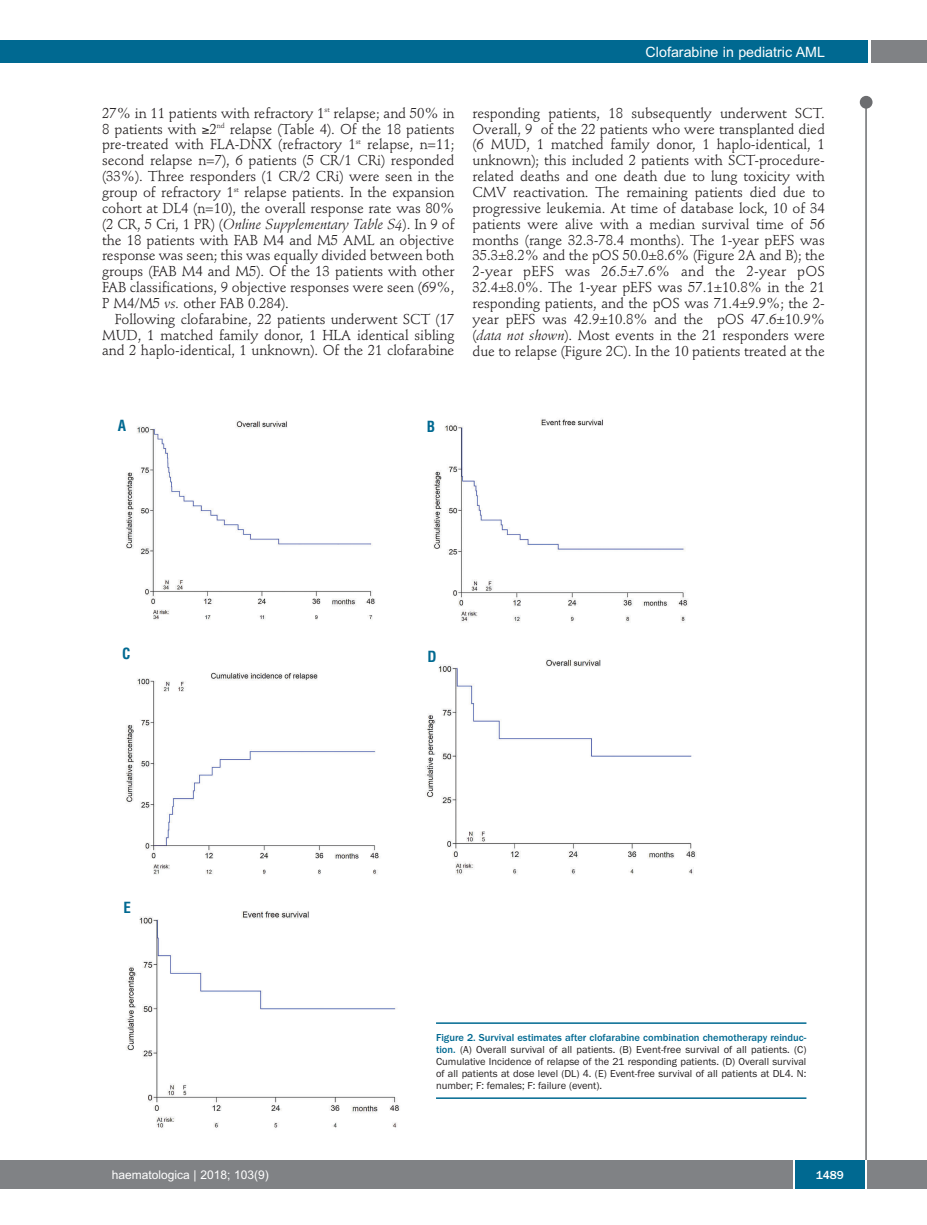
<style>
.page{position:relative;width:927px;height:1225px;background:#fff}
.page>*{position:absolute;margin:0;border:0;box-sizing:border-box;transform-origin:0 0}
.t1{font:700 condensed 15px "Helvetica";color:#006991}
.t2{font:14.25px/15.9px "Stempel Schneidler";letter-spacing:-.005em;color:#231f20;text-align:justify}
.t3{font:14.25px "Arial";color:#fff}
.t4{font:12px "Arial";color:#fff}
.t5{font:500 12px "Franklin Gothic";color:#fff}
.t6{font:10.5px/12px "Franklin Gothic";color:#231f20;text-align:justify}
.s1{font-style:italic}
.s2{font-weight:500;color:#006991}
</style>
<div class="page">
<div style="left:860px;top:96px;width:12px;height:13px;background:#6c6d70;border-radius:50%"></div>
<hr style="left:865px;top:98px;width:2px;height:1062px;background:#6c6d70">
<div style="left:871px;top:40px;width:56px;height:22px;background:#808285"></div>
<div style="left:18px;top:40px;width:849px;height:22px;background:#006991"></div>
<div style="left:17px;top:1160px;width:910px;height:28px;background:#808285"></div>
<div style="left:795px;top:1160px;width:70px;height:28px;background:#006991"></div>
<hr style="left:793px;top:1160px;width:2px;height:28px;background:#fff">
<hr style="left:865px;top:1160px;width:2px;height:28px;background:#fff">
<div style="left:0;top:40px;width:19px;height:22px;background:#006991"></div>
<div style="left:0;top:1160px;width:18px;height:28px;background:#808285"></div>
<img style="left:126px;top:418px;width:570px;height:710px">
<hr style="left:436px;top:1022px;width:370px;height:2px;background:#006991">
<hr style="left:436px;top:1097px;width:370px;height:2px;background:#006991">
<p class="t3" style="left:646px;top:44px;width:181px">Clofarabine in pediatric AML</p>
<p class="t2" style="left:102px;top:106px;width:354px">27% in 11 patients with refractory 1<sup>st</sup> relapse; and 50% in 8 patients with ≥2<sup>nd</sup> relapse (Table 4). Of the 18 patients pre-treated with FLA-DNX (refractory 1<sup>st</sup> relapse, n=11; second relapse n=7), 6 patients (5 CR/1 CRi) responded (33%). Three responders (1 CR/2 CRi) were seen in the group of refractory 1<sup>st</sup> relapse patients. In the expansion cohort at DL4 (n=10), the overall response rate was 80% (2 CR, 5 Cri, 1 PR) (<span class="s1">Online Supplementary Table S4</span>). In 9 of the 18 patients with FAB M4 and M5 AML an objective response was seen; this was equally divided between both groups (FAB M4 and M5). Of the 13 patients with other FAB classifications, 9 objective responses were seen (69%, P M4/M5 <span class="s1">vs.</span> other FAB 0.284).</p>
<p class="t2" style="left:102px;top:312px;width:354px;text-indent:13px">Following clofarabine, 22 patients underwent SCT (17<br>MUD, 1 matched family donor, 1 HLA identical sibling and 2 haplo-identical, 1 unknown). Of the 21 clofarabine</p>
<p class="t2" style="left:472px;top:106px;width:354px">responding patients, 18 subsequently underwent SCT.<br>Overall, 9 of the 22 patients who were transplanted died (6 MUD, 1 matched family donor, 1 haplo-identical, 1 unknown); this included 2 patients with SCT-procedure&shy;related deaths and one death due to lung toxicity with CMV reactivation. The remaining patients died due to progressive leukemia. At time of database lock, 10 of 34 patients were alive with a median survival time of 56 months (range 32.3-78.4 months). The 1-year pEFS was 35.3±8.2% and the pOS 50.0±8.6% (Figure 2A and B); the 2-year pEFS was 26.5±7.6% and the 2-year pOS 32.4±8.0%. The 1-year pEFS was 57.1±10.8% in the 21 responding patients, and the pOS was 71.4±9.9%; the 2- year pEFS was 42.9±10.8% and the pOS 47.6±10.9% (<span class="s1">data not shown</span>). Most events in the 21 responders were due to relapse (Figure 2C). In the 10 patients treated at the</p>
<p class="t1" style="left:118px;top:417px;width:10px">A</p>
<p class="t1" style="left:427px;top:418px;width:10px">B</p>
<p class="t1" style="left:122px;top:645px;width:10px">C</p>
<p class="t1" style="left:427px;top:648px;width:11px">D</p>
<p class="t1" style="left:123px;top:899px;width:9px">E</p>
<p class="t6" style="left:436px;top:1031px;width:372px"><span class="s2">Figure 2. Survival estimates after clofarabine combination chemotherapy reinduc&shy;tion.</span> (A) Overall survival of all patients. (B) Event-free survival of all patients. (C)<br>Cumulative Incidence of relapse of the 21 responding patients. (D) Overall survival of all patients at dose level (DL) 4. (E) Event-free survival of all patients at DL4. N: number; F: females; F: failure (event).</p>
<p class="t4" style="left:112px;top:1167px;width:158px">haematologica | 2018; 103(9)</p>
<p class="t5" style="left:816px;top:1167px;width:30px">1489</p>
</div>
